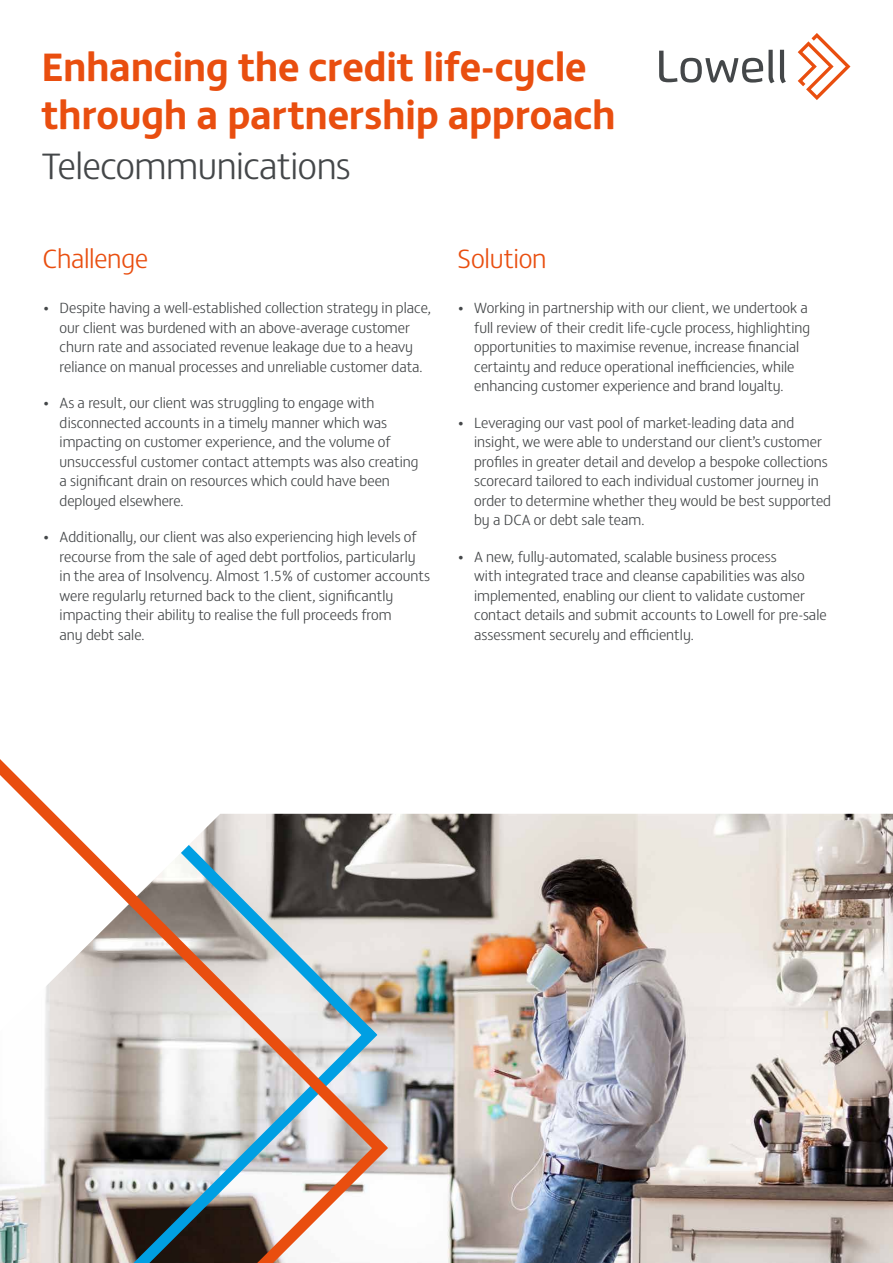
<style>
.page{position:relative;width:893px;height:1263px;background:#fff}
.page>*{position:absolute;margin:0;border:0;box-sizing:border-box;transform-origin:0 0}
.t1{font:700 40.5px/48px "FS Matthew";letter-spacing:-.01em;color:#e94e0f}
.t2{font:300 37.5px "FS Matthew";letter-spacing:-.015em;color:#444749}
.t3{font:300 27px "FS Matthew";letter-spacing:-.01em;color:#e94e0f}
.t4{font:300 15px/19.5px "FS Matthew";color:#444749}
</style>
<div class="page">
<svg style="left:798px;top:33px;width:52px;height:67px"></svg>
<svg style="left:780px;top:50px;width:6px;height:33px"></svg>
<svg style="left:659px;top:50px;width:115px;height:33px"></svg>
<img style="left:0;top:814px;width:893px;height:449px">
<svg style="left:133px;top:1155px;width:124px;height:108px;background:#5d6c72"></svg>
<svg style="left:0;top:759px;width:387px;height:396px"></svg>
<svg style="left:257px;top:1140px;width:131px;height:123px"></svg>
<h1 class="t1" style="left:41px;top:39px;width:576px">Enhancing the credit life-cycle through a partnership approach</h1>
<h2 class="t2" style="left:41px;top:139px;width:311px">Telecommunications</h2>
<h3 class="t3" style="left:43px;top:239px;width:107px">Challenge</h3>
<p class="t4" style="left:43px;top:297px;width:390px;text-align:center">• Despite having a well-established collection strategy in place, our client was burdened with an above-average customer churn rate and associated revenue leakage due to a heavy reliance on manual processes and unreliable customer data.</p>
<p class="t4" style="left:60px;top:392px;width:361px;text-indent:-17px">• As a result, our client was struggling to engage with disconnected accounts in a timely manner which was impacting on customer experience, and the volume of unsuccessful customer contact attempts was also creating a significant drain on resources which could have been deployed elsewhere.</p>
<p class="t4" style="left:60px;top:526px;width:372px;text-indent:-17px">• Additionally, our client was also experiencing high levels of recourse from the sale of aged debt portfolios, particularly in the area of Insolvency. Almost 1.5% of customer accounts were regularly returned back to the client, significantly impacting their ability to realise the full proceeds from<br>any debt sale.</p>
<h3 class="t3" style="left:457px;top:239px;width:91px">Solution</h3>
<p class="t4" style="left:474px;top:297px;width:338px;text-indent:-17px">• Working in partnership with our client, we undertook a full review of their credit life-cycle process, highlighting opportunities to maximise revenue, increase financial certainty and reduce operational inefficiencies, while enhancing customer experience and brand loyalty.</p>
<p class="t4" style="left:474px;top:412px;width:358px;text-indent:-17px">• Leveraging our vast pool of market-leading data and insight, we were able to understand our client’s customer profiles in greater detail and develop a bespoke collections scorecard tailored to each individual customer journey in order to determine whether they would be best supported by a DCA or debt sale team.</p>
<p class="t4" style="left:474px;top:546px;width:354px;text-indent:-17px">• A new, fully-automated, scalable business process<br>with integrated trace and cleanse capabilities was also implemented, enabling our client to validate customer contact details and submit accounts to Lowell for pre-sale assessment securely and efficiently.</p>
</div>
